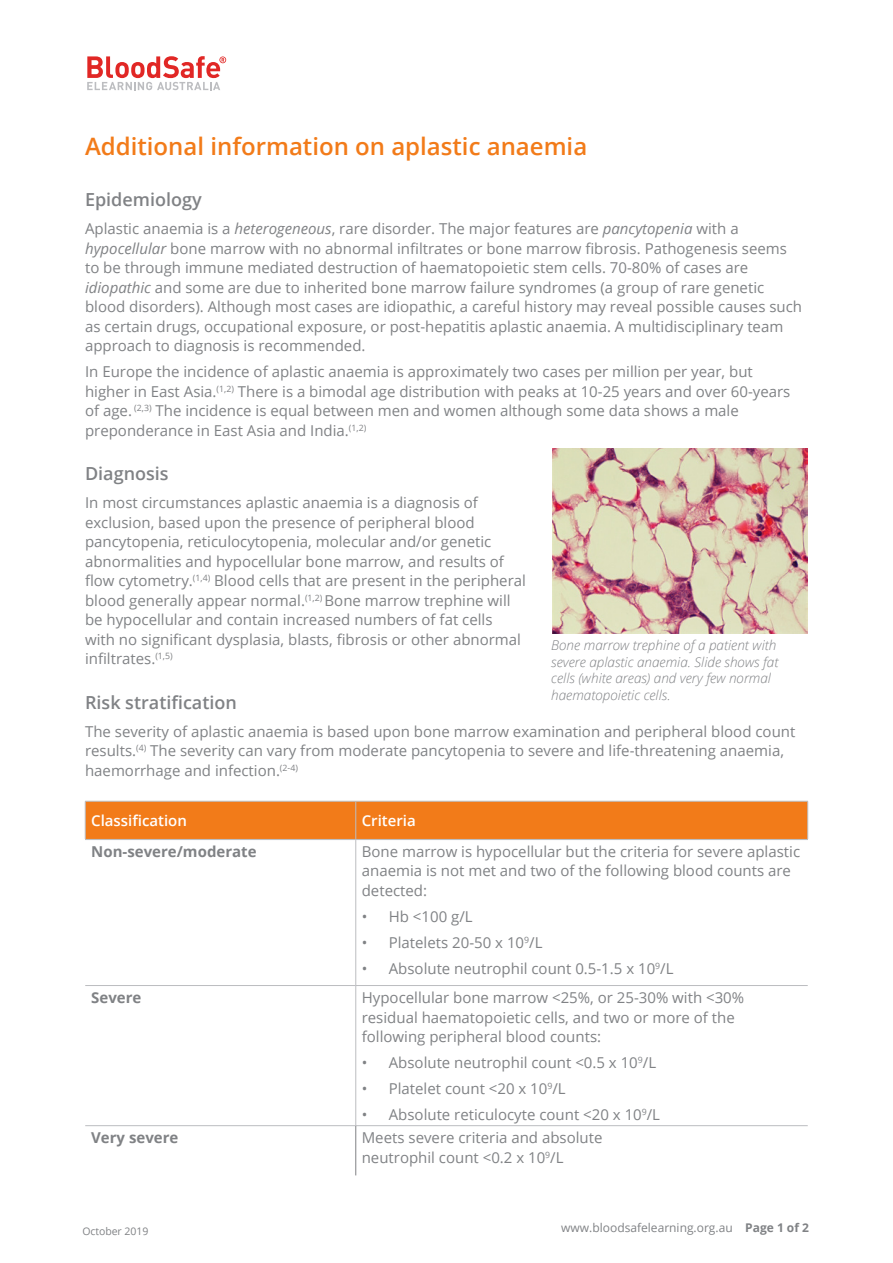
<style>
.page{position:relative;width:893px;height:1263px;background:#fff}
.page>*{position:absolute;margin:0;border:0;box-sizing:border-box;transform-origin:0 0}
.t1{font:600 24px "Open Sans";color:#f27b19}
.Subheading{font:600 18px "Open Sans";color:#808285}
.Body{font:15px/19.5px "Open Sans";color:#808285}
.Body-2{font:700 15px "Open Sans";color:#808285}
.t2{font:600 15px "Open Sans";color:#fff}
.t3{font:italic 300 13.5px/16.5px "Open Sans";color:#808285}
.t4{font:12px "Open Sans";color:#808285}
.t5{font:10.5px "Open Sans";letter-spacing:-.005em;color:#808285}
.s1{font-style:italic}
.s2{font-weight:700}
</style>
<div class="page">
<div style="left:86px;top:802px;width:721px;height:37px;background:#f27b19"></div>
<hr style="left:85px;top:801px;width:271px;height:1px;background:#bcbdc0">
<hr style="left:85px;top:801px;width:1px;height:38px;background:#bcbdc0">
<hr style="left:356px;top:801px;width:452px;height:1px;background:#bcbdc0">
<hr style="left:355px;top:801px;width:1px;height:38px;background:#bcbdc0">
<hr style="left:807px;top:801px;width:1px;height:38px;background:#bcbdc0">
<hr style="left:355px;top:840px;width:1px;height:145px;background:#bcbdc0">
<hr style="left:85px;top:985px;width:271px;height:1px;background:#bcbdc0">
<hr style="left:356px;top:985px;width:452px;height:1px;background:#bcbdc0">
<hr style="left:355px;top:986px;width:1px;height:139px;background:#bcbdc0">
<hr style="left:85px;top:1125px;width:271px;height:1px;background:#bcbdc0">
<hr style="left:356px;top:1125px;width:452px;height:1px;background:#bcbdc0">
<hr style="left:85px;top:839px;width:271px;height:1px;background:#bcbdc0">
<hr style="left:356px;top:839px;width:452px;height:1px;background:#bcbdc0">
<hr style="left:355px;top:1126px;width:1px;height:49px;background:#808285">
<img style="left:552px;top:448px;width:255px;height:185px">
<svg style="left:87px;top:56px;width:139px;height:34px"></svg>
<p class="t1" style="left:85px;top:130px;width:504px">Additional information on aplastic anaemia</p>
<p class="Subheading" style="left:85px;top:187px;width:118px">Epidemiology</p>
<p class="Body" style="left:85px;top:219px;width:719px">Aplastic anaemia is a <span class="s1">heterogeneous</span>, rare disorder. The major features are <span class="s1">pancytopenia</span> with a <span class="s1">hypocellular</span> bone marrow with no abnormal infiltrates or bone marrow fibrosis. Pathogenesis seems to be through immune mediated destruction of haematopoietic stem cells. 70-80% of cases are <span class="s1">idiopathic</span> and some are due to inherited bone marrow failure syndromes (a group of rare genetic blood disorders). Although most cases are idiopathic, a careful history may reveal possible causes such as certain drugs, occupational exposure, or post-hepatitis aplastic anaemia. A multidisciplinary team approach to diagnosis is recommended.</p>
<p class="Body" style="left:85px;top:361px;width:707px">In Europe the incidence of aplastic anaemia is approximately two cases per million per year, but higher in East Asia.<sup>(1,2)</sup> There is a bimodal age distribution with peaks at 10-25 years and over 60-years of age. <sup>(2,3)</sup> The incidence is equal between men and women although some data shows a male preponderance in East Asia and India.<sup>(1,2)</sup></p>
<p class="Subheading" style="left:85px;top:461px;width:85px">Diagnosis</p>
<p class="Body" style="left:85px;top:493px;width:442px">In most circumstances aplastic anaemia is a diagnosis of exclusion, based upon the presence of peripheral blood pancytopenia, reticulocytopenia, molecular and/or genetic abnormalities and hypocellular bone marrow, and results of flow cytometry.<sup>(1,4)</sup> Blood cells that are present in the peripheral blood generally appear normal.<sup>(1,2)</sup> Bone marrow trephine will be hypocellular and contain increased numbers of fat cells with no significant dysplasia, blasts, fibrosis or other abnormal infiltrates.<sup>(1,5)</sup></p>
<p class="Subheading" style="left:85px;top:690px;width:153px">Risk stratification</p>
<p class="Body" style="left:85px;top:721px;width:712px">The severity of aplastic anaemia is based upon bone marrow examination and peripheral blood count results.<sup>(4)</sup> The severity can vary from moderate pancytopenia to severe and life-threatening anaemia, haemorrhage and infection.<sup>(2-4)</sup></p>
<p class="t2" style="left:91px;top:810px;width:97px">Classification</p>
<p class="t2" style="left:362px;top:810px;width:56px">Criteria</p>
<p class="Body-2" style="left:91px;top:841px;width:167px">Non-severe/moderate</p>
<p class="Body" style="left:362px;top:841px;width:440px">Bone marrow is hypocellular but the criteria for severe aplastic anaemia is not met and two of the following blood counts are detected:</p>
<p class="Body" style="left:362px;top:906px;width:112px">• Hb &lt;100 g/L</p>
<p class="Body" style="left:362px;top:932px;width:182px">• Platelets 20-50 x 10<sup>9</sup>/L</p>
<p class="Body" style="left:362px;top:958px;width:313px">• Absolute neutrophil count 0.5-1.5 x 10<sup>9</sup>/L</p>
<p class="Body-2" style="left:91px;top:987px;width:52px">Severe</p>
<p class="Body" style="left:362px;top:987px;width:384px">Hypocellular bone marrow &lt;25%, or 25-30% with &lt;30% residual haematopoietic cells, and two or more of the following peripheral blood counts:</p>
<p class="Body" style="left:362px;top:1052px;width:296px">• Absolute neutrophil count &lt;0.5 x 10<sup>9</sup>/L</p>
<p class="Body" style="left:362px;top:1078px;width:205px">• Platelet count &lt;20 x 10<sup>9</sup>/L</p>
<p class="Body" style="left:362px;top:1104px;width:300px">• Absolute reticulocyte count &lt;20 x 10<sup>9</sup>/L</p>
<p class="Body-2" style="left:91px;top:1127px;width:89px">Very severe</p>
<p class="Body" style="left:362px;top:1127px;width:242px">Meets severe criteria and absolute neutrophil count &lt;0.2 x 10<sup>9</sup>/L</p>
<p class="t3" style="left:551px;top:636px;width:229px">Bone marrow trephine of a patient with severe aplastic anaemia. Slide shows fat cells (white areas) and very few normal haematopoietic cells.</p>
<p class="t5" style="left:82px;top:1224px;width:68px">October 2019</p>
<p class="t4" style="left:561px;top:1220px;width:249px">www.bloodsafelearning.org.au <span class="s2">Page 1 of 2</span></p>
</div>
